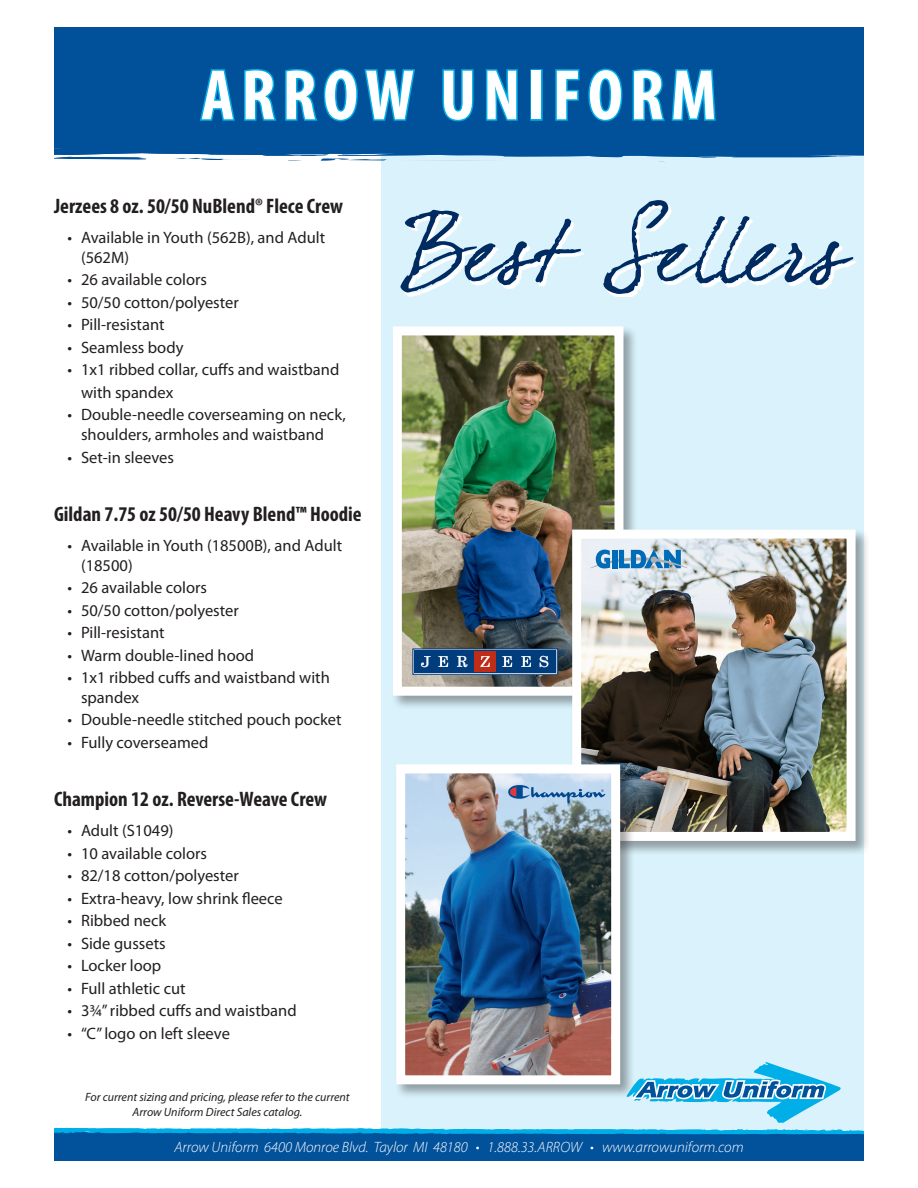
<style>
.page{position:relative;width:918px;height:1188px;background:#fff}
.page>*{position:absolute;margin:0;border:0;box-sizing:border-box;transform-origin:0 0}
.t1{font:700 condensed 72px "Myriad Pro";letter-spacing:.1em;color:#fff}
.t2{font:700 condensed 21px "Myriad Pro";color:#231f20}
.t3{font:16.5px/19.8px "Myriad Pro";color:#231f20}
.t4{font:italic 300 15px "Myriad Pro";color:#fff}
.t5{font:italic 12px/14.4px "Myriad Pro";color:#231f20;text-align:center}
</style>
<div class="page">
<div style="left:381px;top:28px;width:483px;height:1133px;background:#d9f2fb"></div>
<svg style="left:400px;top:200px;width:453px;height:94px"></svg>
<div style="left:391px;top:325px;width:248px;height:386px;background:#231f20;opacity:.4"></div>
<img style="left:391px;top:325px;width:237px;height:375px">
<div style="left:571px;top:528px;width:299px;height:328px;background:#231f20;opacity:.4"></div>
<img style="left:568px;top:525px;width:292px;height:320px">
<div style="left:395px;top:763px;width:240px;height:336px;background:#231f20;opacity:.4"></div>
<img style="left:395px;top:760px;width:230px;height:302px">
<svg style="left:508px;top:785px;width:97px;height:18px"></svg>
<svg style="left:590px;top:549px;width:97px;height:19px"></svg>
<div style="left:651px;top:556px;width:6px;height:7px;background:#aeafb3;border-radius:50%"></div>
<svg style="left:412px;top:648px;width:153px;height:27px"></svg>
<div style="left:163px;top:27px;width:701px;height:131px;background:#01519a"></div>
<svg style="left:423px;top:160px;width:62px;height:1px"></svg>
<div style="left:54px;top:27px;width:109px;height:133px;background:#01519a"></div>
<svg style="left:318px;top:154px;width:70px;height:6px"></svg>
<svg style="left:175px;top:158px;width:69px;height:2px"></svg>
<svg style="left:288px;top:160px;width:14px;height:1px"></svg>
<svg style="left:791px;top:152px;width:44px;height:1px"></svg>
<div style="left:54px;top:1132px;width:810px;height:29px;background:#01519b"></div>
<svg style="left:54px;top:1062px;width:810px;height:73px"></svg>
<svg style="left:198px;top:68px;width:39px;height:54px"></svg>
<svg style="left:243px;top:67px;width:174px;height:56px"></svg>
<svg style="left:441px;top:68px;width:34px;height:55px"></svg>
<svg style="left:484px;top:68px;width:35px;height:55px"></svg>
<div style="left:530px;top:69px;width:13px;height:52px;border:3px solid #00afe7"></div>
<svg style="left:554px;top:68px;width:27px;height:54px"></svg>
<svg style="left:587px;top:67px;width:37px;height:56px"></svg>
<svg style="left:631px;top:67px;width:86px;height:55px"></svg>
<h1 class="t1" style="left:201px;top:50px;width:517px">ARROW UNIFORM</h1>
<p class="t2" style="left:54px;top:193px;width:291px">Jerzees 8 oz. 50/50 NuBlend® Flece Crew</p>
<p class="t3" style="left:81px;top:227px;width:246px;text-indent:-14px">• Available in Youth (562B), and Adult (562M)</p>
<p class="t3" style="left:68px;top:270px;width:141px">• 26 available colors</p>
<p class="t3" style="left:68px;top:292px;width:173px">• 50/50 cotton/polyester</p>
<p class="t3" style="left:68px;top:315px;width:99px">• Pill-resistant</p>
<p class="t3" style="left:68px;top:337px;width:117px">• Seamless body</p>
<p class="t3" style="left:81px;top:358px;width:260px;line-height:22.5px;text-indent:-14px">• 1x1 ribbed collar, cuffs and waistband with spandex</p>
<p class="t3" style="left:68px;top:405px;width:280px;text-align:center">• Double-needle coverseaming on neck, shoulders, armholes and waistband</p>
<p class="t3" style="left:68px;top:447px;width:108px">• Set-in sleeves</p>
<p class="t2" style="left:54px;top:501px;width:309px">Gildan 7.75 oz 50/50 Heavy Blend™ Hoodie</p>
<p class="t3" style="left:81px;top:535px;width:263px;text-indent:-14px">• Available in Youth (18500B), and Adult (18500)</p>
<p class="t3" style="left:68px;top:577px;width:141px">• 26 available colors</p>
<p class="t3" style="left:68px;top:600px;width:173px">• 50/50 cotton/polyester</p>
<p class="t3" style="left:68px;top:622px;width:99px">• Pill-resistant</p>
<p class="t3" style="left:68px;top:645px;width:188px">• Warm double-lined hood</p>
<p class="t3" style="left:81px;top:667px;width:250px;text-indent:-14px">• 1x1 ribbed cuffs and waistband with spandex</p>
<p class="t3" style="left:68px;top:710px;width:276px">• Double-needle stitched pouch pocket</p>
<p class="t3" style="left:68px;top:732px;width:142px">• Fully coverseamed</p>
<p class="t2" style="left:54px;top:786px;width:275px">Champion 12 oz. Reverse-Weave Crew</p>
<p class="t3" style="left:68px;top:821px;width:108px">• Adult (S1049)</p>
<p class="t3" style="left:68px;top:843px;width:141px">• 10 available colors</p>
<p class="t3" style="left:68px;top:866px;width:173px">• 82/18 cotton/polyester</p>
<p class="t3" style="left:68px;top:888px;width:217px">• Extra-heavy, low shrink fleece</p>
<p class="t3" style="left:68px;top:911px;width:100px">• Ribbed neck</p>
<p class="t3" style="left:68px;top:933px;width:100px">• Side gussets</p>
<p class="t3" style="left:68px;top:956px;width:95px">• Locker loop</p>
<p class="t3" style="left:68px;top:978px;width:120px">• Full athletic cut</p>
<p class="t3" style="left:68px;top:1001px;width:231px">• 3¾”ribbed cuffs and waistband</p>
<p class="t3" style="left:68px;top:1023px;width:164px">• “C”logo on left sleeve</p>
<p class="t5" style="left:85px;top:1090px;width:266px">For current sizing and pricing, please refer to the current<br>Arrow Uniform Direct Sales catalog.</p>
<p class="t4" style="left:174px;top:1138px;width:571px">Arrow Uniform 6400 Monroe Blvd. Taylor MI 48180 • 1.888.33.ARROW • www.arrowuniform.com</p>
</div>
